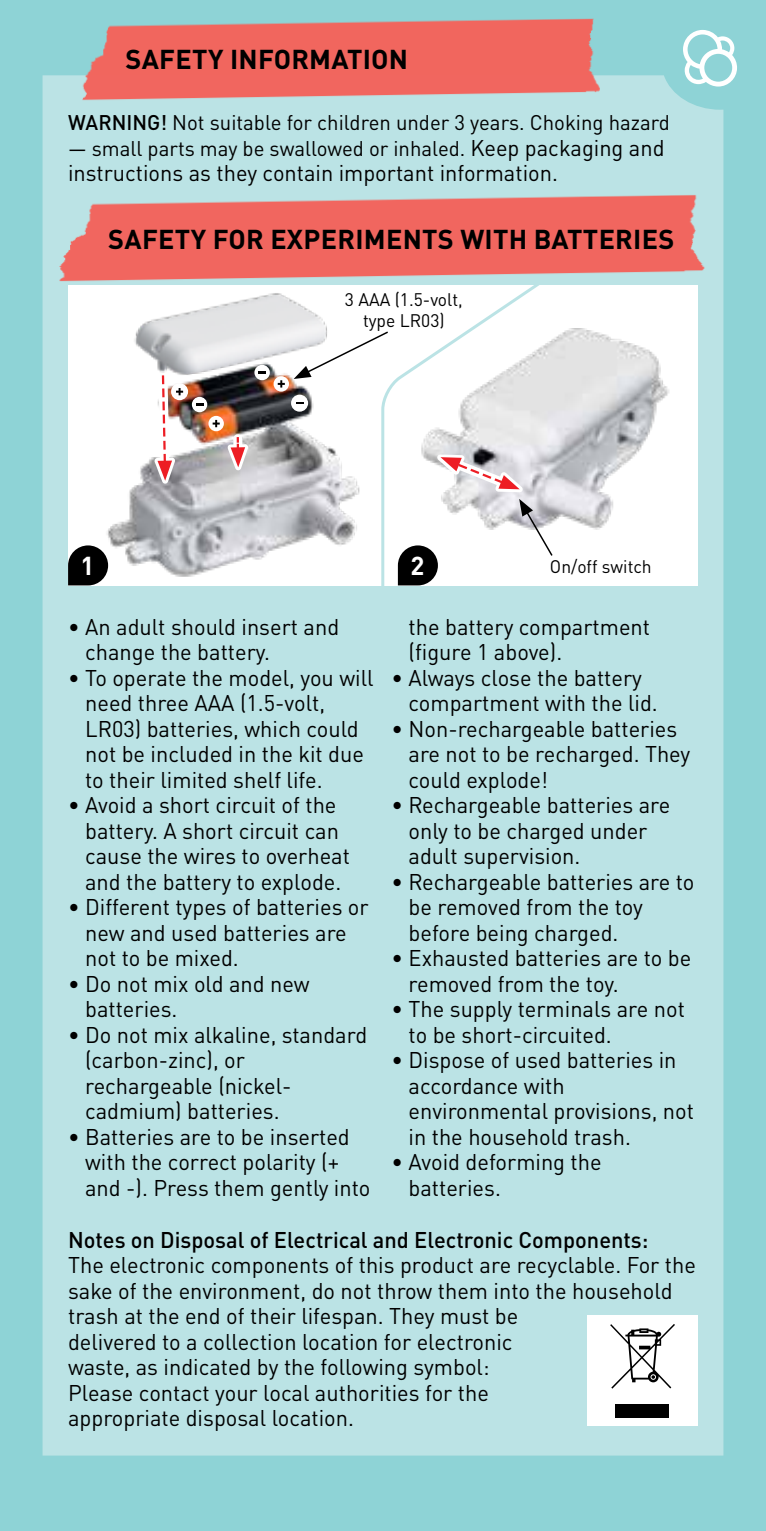
<style>
.page{position:relative;width:766px;height:1531px;background:#fff}
.page>*{position:absolute;margin:0;border:0;box-sizing:border-box;transform-origin:0 0}
.t1{font:700 27px "DINOT";letter-spacing:.01em;color:#000}
.t2{font:700 25.8px "DINOT";color:#fff}
.t3{font:22.5px/25.5px "DINOT";color:#000}
.t4{font:500 22.5px "DINOT";color:#000}
.t5{font:21px "DINOT";color:#000}
.t6{font:18px/21px "DINOT";color:#000;text-align:center}
.s1{font-weight:500}
.s2{font-size:22.5px}
</style>
<div class="page">
<div style="left:0;top:0;width:765px;height:1531px;background:#8ed3d6"></div>
<div style="left:43px;top:75px;width:680px;height:1380px;background:#bbe3e5"></div>
<svg style="left:682px;top:30px;width:55px;height:57px"></svg>
<div style="left:68px;top:285px;width:629px;height:300px;background:#fff"></div>
<img style="left:105px;top:390px;width:267px;height:206px">
<svg style="left:223px;top:437px;width:30px;height:48px"></svg>
<img style="left:134px;top:293px;width:193px;height:97px">
<svg style="left:273px;top:376px;width:16px;height:16px"></svg>
<svg style="left:278px;top:380px;width:7px;height:7px"></svg>
<div style="left:172px;top:384px;width:15px;height:15px;background:#fff;border-radius:50%"></div>
<div style="left:171px;top:383px;width:17px;height:17px;border:2px solid #fff;border-radius:50%"></div>
<svg style="left:150px;top:366px;width:33px;height:132px"></svg>
<svg style="left:208px;top:416px;width:16px;height:15px"></svg>
<svg style="left:212px;top:420px;width:8px;height:7px"></svg>
<div style="left:292px;top:395px;width:15px;height:16px;background:#fff;border-radius:50%"></div>
<div style="left:291px;top:395px;width:17px;height:17px;border:2px solid #fff;border-radius:50%"></div>
<svg style="left:296px;top:402px;width:7px;height:2px"></svg>
<svg style="left:254px;top:365px;width:16px;height:15px"></svg>
<svg style="left:258px;top:371px;width:7px;height:2px"></svg>
<div style="left:192px;top:397px;width:15px;height:15px;background:#fff;border-radius:50%"></div>
<svg style="left:196px;top:403px;width:7px;height:2px"></svg>
<img style="left:605px;top:334px;width:64px;height:190px">
<svg style="left:379px;top:285px;width:226px;height:333px"></svg>
<svg style="left:68px;top:545px;width:40px;height:40px;background:#2a2a2a"></svg>
<img style="left:72px;top:18px;width:537px;height:85px">
<img style="left:47px;top:194px;width:669px;height:91px">
<div style="left:587px;top:1315px;width:110px;height:111px;background:#fff"></div>
<div style="left:615px;top:1404px;width:53px;height:13px;background:#000"></div>
<svg style="left:610px;top:1324px;width:64px;height:64px"></svg>
<svg style="left:293px;top:330px;width:96px;height:49px"></svg>
<svg style="left:398px;top:450px;width:156px;height:135px"></svg>
<p class="t1" style="left:125px;top:42px;width:284px">SAFETY INFORMATION</p>
<p class="t5" style="left:68px;top:109px;width:603px"><span class="s1">WARNING!</span> Not suitable for children under 3 years. Choking hazard</p>
<p class="t5" style="left:68px;top:135px;width:598px">— small parts may be swallowed or inhaled. <span class="s2">Keep packaging and</span></p>
<p class="t3" style="left:68px;top:160px;width:491px">instructions as they contain important information.</p>
<p class="t1" style="left:108px;top:221px;width:567px">SAFETY FOR EXPERIMENTS WITH BATTERIES</p>
<p class="t6" style="left:345px;top:288px;width:119px">3 AAA (1.5-volt, type LR03)</p>
<p class="t2" style="left:80px;top:549px;width:15px">1</p>
<p class="t2" style="left:410px;top:549px;width:15px">2</p>
<p class="t6" style="left:550px;top:555px;width:103px">On/off switch</p>
<p class="t3" style="left:85px;top:614px;width:255px;text-indent:-17px">• An adult should insert and change the battery.</p>
<p class="t3" style="left:85px;top:665px;width:290px;text-indent:-17px">• To operate the model, you will need three AAA (1.5-volt,<br>LR03) batteries, which could not be included in the kit due to their limited shelf life.</p>
<p class="t3" style="left:85px;top:792px;width:266px;text-indent:-17px">• Avoid a short circuit of the battery. A short circuit can cause the wires to overheat and the battery to explode.</p>
<p class="t3" style="left:85px;top:894px;width:285px;text-indent:-17px">• Different types of batteries or new and used batteries are not to be mixed.</p>
<p class="t3" style="left:85px;top:970px;width:226px;text-indent:-17px">• Do not mix old and new batteries.</p>
<p class="t3" style="left:85px;top:1021px;width:283px;text-indent:-17px">• Do not mix alkaline, standard (carbon-zinc), or rechargeable (nickel&shy;cadmium) batteries.</p>
<p class="t3" style="left:85px;top:1123px;width:287px;text-indent:-17px">• Batteries are to be inserted with the correct polarity (+ and -). Press them gently into</p>
<p class="t3" style="left:408px;top:613px;width:243px">the battery compartment (figure 1 above).</p>
<p class="t3" style="left:408px;top:664px;width:251px;text-indent:-17px">• Always close the battery compartment with the lid.</p>
<p class="t3" style="left:408px;top:715px;width:283px;text-indent:-17px">• Non-rechargeable batteries are not to be recharged. They could explode!</p>
<p class="t3" style="left:408px;top:792px;width:263px;text-indent:-17px">• Rechargeable batteries are only to be charged under adult supervision.</p>
<p class="t3" style="left:408px;top:868px;width:287px;text-indent:-17px">• Rechargeable batteries are to be removed from the toy before being charged.</p>
<p class="t3" style="left:408px;top:945px;width:284px;text-indent:-17px">• Exhausted batteries are to be removed from the toy.</p>
<p class="t3" style="left:408px;top:996px;width:278px;text-indent:-17px">• The supply terminals are not to be short-circuited.</p>
<p class="t3" style="left:408px;top:1047px;width:287px;text-indent:-17px">• Dispose of used batteries in accordance with environmental provisions, not in the household trash.</p>
<p class="t3" style="left:408px;top:1149px;width:194px;text-indent:-17px">• Avoid deforming the batteries.</p>
<p class="t4" style="left:68px;top:1225px;width:581px">Notes on Disposal of Electrical and Electronic Components:</p>
<p class="t3" style="left:68px;top:1252px;width:629px">The electronic components of this product are recyclable. For the sake of the environment, do not throw them into the household trash at the end of their lifespan. They must be<br>delivered to a collection location for electronic<br>waste, as indicated by the following symbol:<br>Please contact your local authorities for the<br>appropriate disposal location.</p>
</div>
